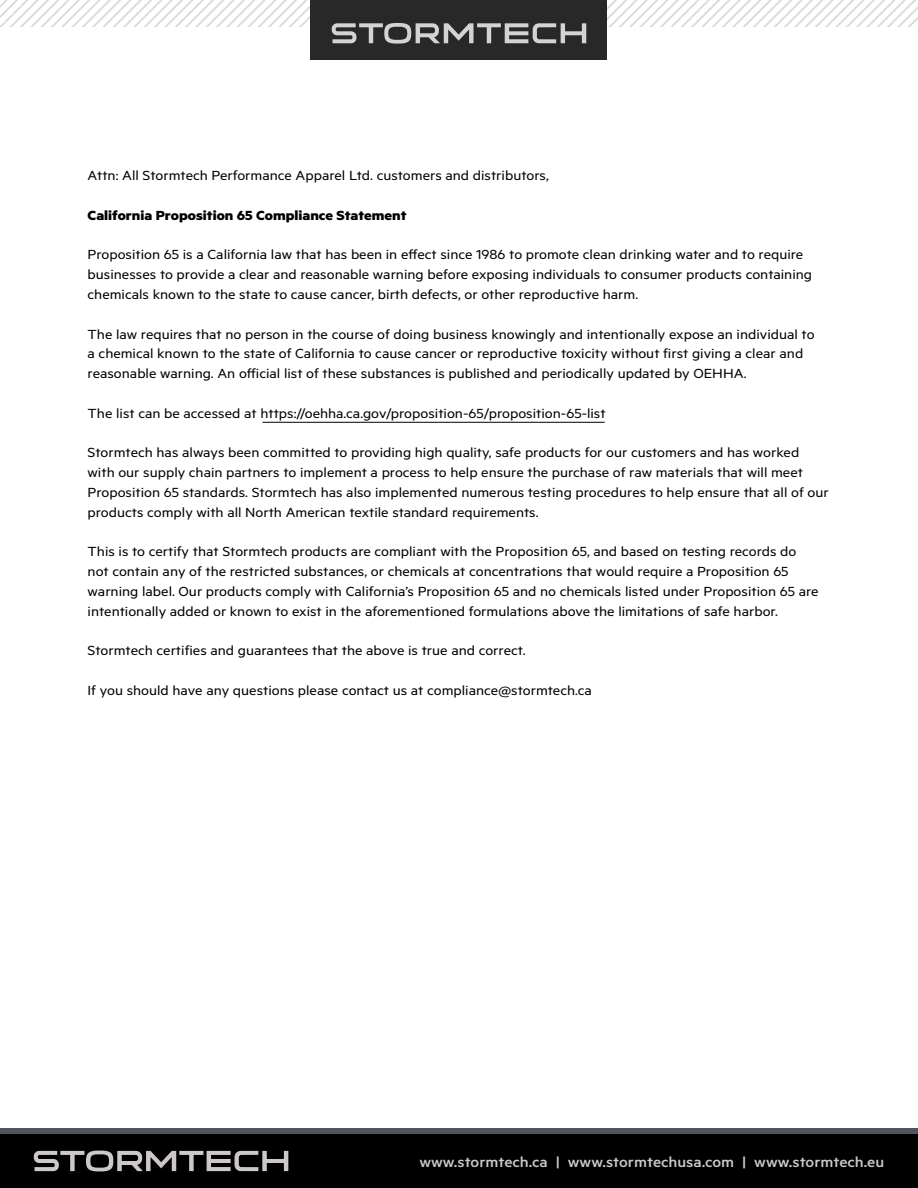
<style>
.page{position:relative;width:918px;height:1188px;background:#fff}
.page>*{position:absolute;margin:0;border:0;box-sizing:border-box;transform-origin:0 0}
.t1{font:500 16.2px "Metric";color:#cbc8c7;scale:1.11 1}
.t2{font:14.85px/19.8px "Metric";color:#000;scale:1.11 1}
.t3{font:700 14.85px "Metric";color:#000;scale:1.11 1}
</style>
<div class="page">
<div style="left:0;top:1134px;width:918px;height:54px;background:#000"></div>
<div style="left:0;top:1129px;width:918px;height:5px;background:#52555b"></div>
<svg style="left:34px;top:1151px;width:254px;height:20px"></svg>
<div style="left:310px;top:0;width:298px;height:59px;background:#292829"></div>
<svg style="left:0;top:0;width:918px;height:44px"></svg>
<hr style="left:262px;top:422px;width:343px;height:1px;background:#000">
<p class="t2" style="left:88px;top:165px;width:417px">Attn: All Stormtech Performance Apparel Ltd. customers and distributors,</p>
<p class="t3" style="left:88px;top:206px;width:289px">California Proposition 65 Compliance Statement</p>
<p class="t2" style="left:88px;top:244px;width:654px">Proposition 65 is a California law that has been in effect since 1986 to promote clean drinking water and to require businesses to provide a clear and reasonable warning before exposing individuals to consumer products containing chemicals known to the state to cause cancer, birth defects, or other reproductive harm.</p>
<p class="t2" style="left:88px;top:324px;width:656px">The law requires that no person in the course of doing business knowingly and intentionally expose an individual to a chemical known to the state of California to cause cancer or reproductive toxicity without first giving a clear and reasonable warning. An official list of these substances is published and periodically updated by OEHHA.</p>
<p class="t2" style="left:88px;top:403px;width:468px">The list can be accessed at https://oehha.ca.gov/proposition-65/proposition-65-list</p>
<p class="t2" style="left:88px;top:442px;width:669px">Stormtech has always been committed to providing high quality, safe products for our customers and has worked with our supply chain partners to implement a process to help ensure the purchase of raw materials that will meet Proposition 65 standards. Stormtech has also implemented numerous testing procedures to help ensure that all of our products comply with all North American textile standard requirements.</p>
<p class="t2" style="left:88px;top:541px;width:660px">This is to certify that Stormtech products are compliant with the Proposition 65, and based on testing records do not contain any of the restricted substances, or chemicals at concentrations that would require a Proposition 65 warning label. Our products comply with California’s Proposition 65 and no chemicals listed under Proposition 65 are intentionally added or known to exist in the aforementioned formulations above the limitations of safe harbor.</p>
<p class="t2" style="left:88px;top:640px;width:396px">Stormtech certifies and guarantees that the above is true and correct.</p>
<p class="t2" style="left:88px;top:680px;width:456px">If you should have any questions please contact us at compliance@stormtech.ca</p>
<p class="t1" style="left:419px;top:1152px;width:420px">www.stormtech.ca | www.stormtechusa.com | www.stormtech.eu</p>
</div>
